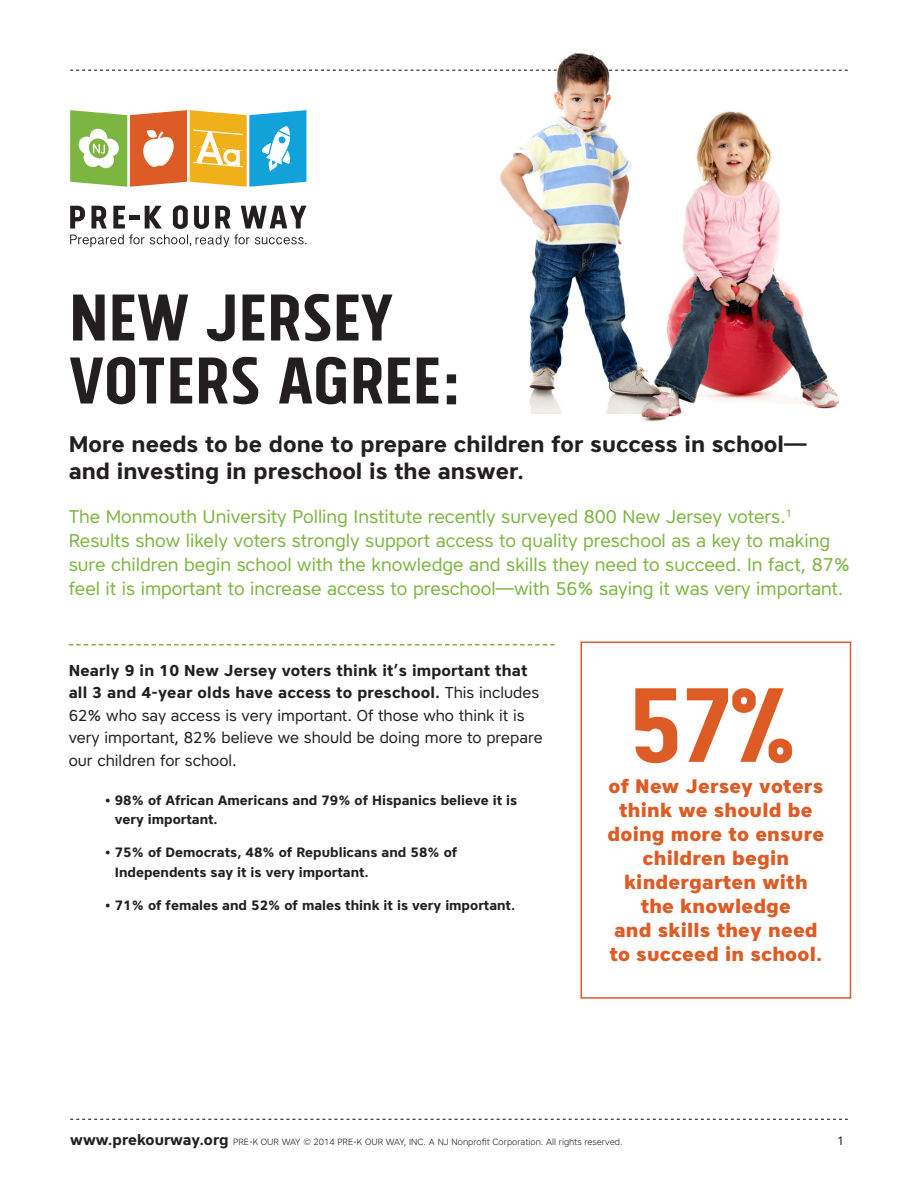
<style>
.page{position:relative;width:918px;height:1188px;background:#fff}
.page>*{position:absolute;margin:0;border:0;box-sizing:border-box;transform-origin:0 0}
.t1{font:132px "Tolyer Regularno.2";color:#dd5c26}
.t2{font:82.5px/63px "Tolyer Regularno.2";letter-spacing:-.01em;color:#231f20;scale:1.04 1}
.t3{font:700 22.5px/27px "Core Sans A65";color:#231f20}
.t4{font:800 19.5px/24px "Core Sans A75";letter-spacing:.01em;color:#dd5c26;text-align:center}
.t5{font:18.3px/24px "Core Sans A45";color:#7db541}
.t6{font:15.75px/22.5px "Core Sans A45";color:#231f20}
.t7{font:700 15.75px/22.5px "Core Sans A65";letter-spacing:.01em;color:#231f20}
.t8{font:700 13.5px/19.5px "Core Sans A65";color:#231f20}
.t9{font:12px "Core Sans A45";color:#231f20}
.t10{font:300 9px "Core Sans A35";color:#231f20}
.s1{font-family:"Core Sans A45";font-weight:400}
.s2{font-family:"Core Sans A65";font-weight:700;font-size:15px}
</style>
<div class="page">
<img style="left:483px;top:51px;width:244px;height:362px">
<img style="left:625px;top:95px;width:213px;height:327px">
<svg style="left:69px;top:644px;width:486px;height:2px"></svg>
<svg style="left:70px;top:205px;width:236px;height:42px"></svg>
<svg style="left:70px;top:110px;width:236px;height:77px"></svg>
<svg style="left:70px;top:1119px;width:778px;height:1px"></svg>
<svg style="left:609px;top:70px;width:239px;height:1px"></svg>
<svg style="left:70px;top:70px;width:487px;height:1px"></svg>
<div style="left:580px;top:642px;width:271px;height:357px;border:2px solid #dd5c26"></div>
<h2 class="t2" style="left:69px;top:295px;width:380px">NEW JERSEY<br>VOTERS AGREE:</h2>
<p class="t3" style="left:69px;top:430px;width:739px">More needs to be done to prepare children for success in school— and investing in preschool is the answer.</p>
<p class="t5" style="left:69px;top:504px;width:783px">The Monmouth University Polling Institute recently surveyed 800 New Jersey voters.<sup>1<br></sup>Results show likely voters strongly support access to quality preschool as a key to making sure children begin school with the knowledge and skills they need to succeed. In fact, 87% feel it is important to increase access to preschool—with 56% saying it was very important.</p>
<p class="t7" style="left:69px;top:658px;width:472px">Nearly 9 in 10 New Jersey voters think it’s important that all 3 and 4-year olds have access to preschool. <span class="s1">This includes</span></p>
<p class="t6" style="left:69px;top:703px;width:475px">62% who say access is very important. Of those who think it is very important, 82% believe we should be doing more to prepare our children for school.</p>
<p class="t8" style="left:115px;top:790px;width:404px;text-indent:-10px">• 98% of African Americans and 79% of Hispanics believe it is very important.</p>
<p class="t8" style="left:115px;top:842px;width:344px;text-indent:-10px">• 75% of Democrats, 48% of Republicans and 58% of<br>Independents say it is very important.</p>
<p class="t8" style="left:105px;top:895px;width:412px">• 71% of females and 52% of males think it is very important.</p>
<h1 class="t1" style="left:631px;top:666px;width:172px">57%</h1>
<p class="t4" style="left:608px;top:798px;width:218px">think we should be doing more to ensure children begin kindergarten with the knowledge<br>and skills they need to succeed in school.</p>
<p class="t4" style="left:608px;top:774px;width:216px">of New Jersey voters</p>
<p class="t10" style="left:70px;top:1136px;width:554px"><span class="s2">www.prekourway.org</span> PRE-K OUR WAY © 2014 PRE-K OUR WAY, INC. A NJ Nonprofit Corporation. All rights reserved.</p>
<p class="t9" style="left:837px;top:1133px;width:9px">1</p>
</div>
